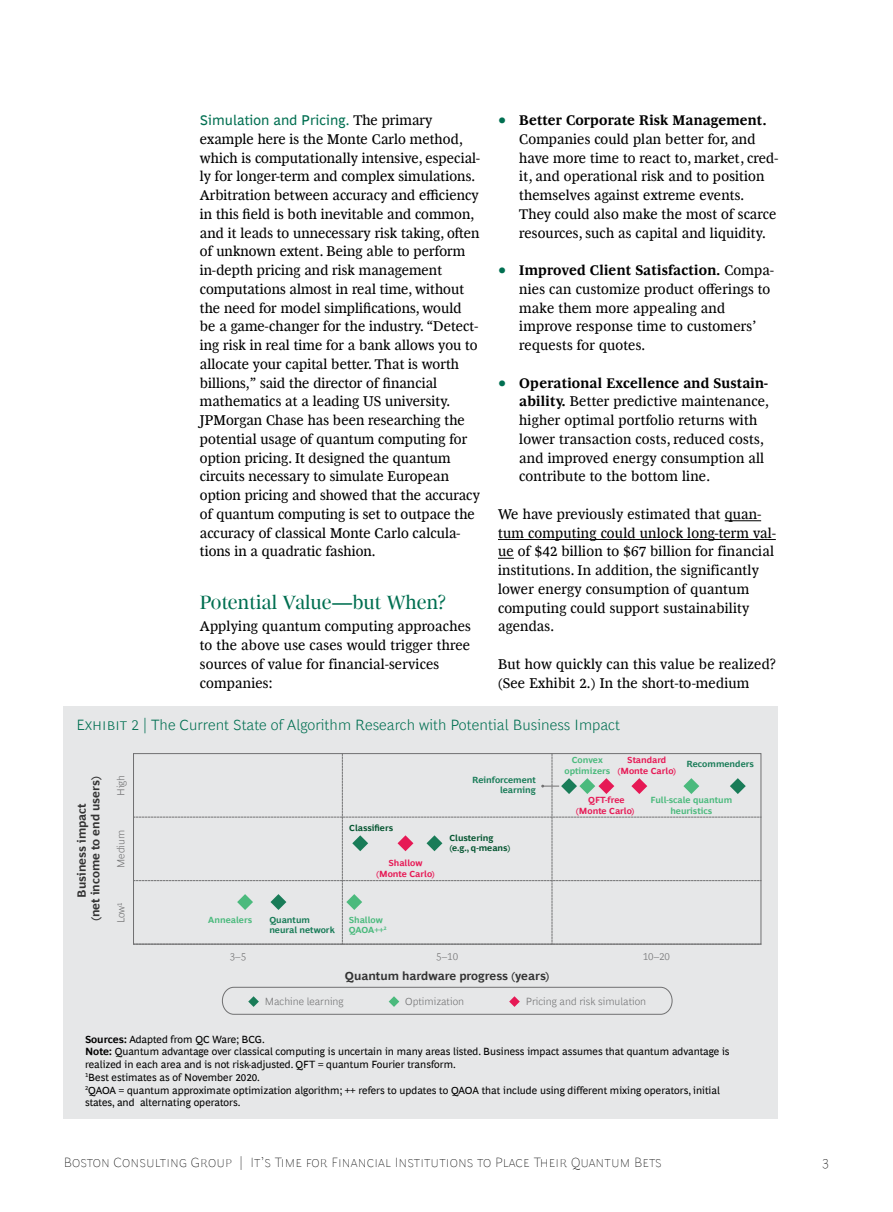
<style>
.page{position:relative;width:893px;height:1212px;background:#fff}
.page>*{position:absolute;margin:0;border:0;box-sizing:border-box;transform-origin:0 0}
.t1{font:19.5px "Henderson BCG Serif Head";letter-spacing:.005em;color:#006f51}
.t2{font:300 15px "Henderson BCG Sans";letter-spacing:.005em;color:#006f51}
.t3{font:14.25px/18.8px "Henderson BCG Serif";letter-spacing:.005em;color:#000}
.t4{font:14.25px "Henderson BCG Sans";letter-spacing:.005em;color:#006f51}
.t5{font:100 13.5px "Henderson BCG Sans";letter-spacing:.01em;color:#000}
.t6{font:700 12px/13.5px "Henderson BCG Sans";color:#333;text-align:center}
.t7{font:10.5px/12.8px "Henderson BCG Sans";color:#000}
.t8{font:300 10.5px "Henderson BCG Sans";color:#707071}
.t9{font:700 9px/10.5px "Henderson BCG Sans";color:#4bba7d;text-align:center}
.t10{font:700 9px/10.5px "Henderson BCG Sans";color:#e61955;text-align:center}
.t11{font:700 9px/10.5px "Henderson BCG Sans";color:#197c58;text-align:right}
.t12{font:700 9px/10.5px "Henderson BCG Sans";color:#03542f}
.s1{font-family:"Henderson BCG Serif";color:#000}
.s2{font-size:18px;color:#006f51}
.s3{font-weight:700}
</style>
<div class="page">
<hr style="left:725px;top:520px;width:36px;height:1px;background:#000">
<hr style="left:498px;top:539px;width:278px;height:1px;background:#000">
<svg style="left:498px;top:558px;width:16px;height:1px"></svg>
<div style="left:64px;top:706px;width:714px;height:413px;background:#e6e7e8"></div>
<svg style="left:134px;top:754px;width:627px;height:191px"></svg>
<svg style="left:222px;top:987px;width:450px;height:28px"></svg>
<p class="t4" style="left:200px;top:110px;width:234px">Simulation and Pricing. <span class="s1">The primary</span></p>
<p class="t3" style="left:200px;top:128px;width:282px">example here is the Monte Carlo method, which is computationally intensive, especial&shy;ly for longer-term and complex simulations.<br>Arbitration between accuracy and efficiency in this field is both inevitable and common, and it leads to unnecessary risk taking, often of unknown extent. Being able to perform in-depth pricing and risk management computations almost in real time, without the need for model simplifications, would be a game-changer for the industry. “Detect&shy;ing risk in real time for a bank allows you to allocate your capital better. That is worth billions,” said the director of financial mathematics at a leading US university.<br>JPMorgan Chase has been researching the potential usage of quantum computing for option pricing. It designed the quantum circuits necessary to simulate European option pricing and showed that the accuracy of quantum computing is set to outpace the accuracy of classical Monte Carlo calcula&shy;tions in a quadratic fashion.</p>
<h1 class="t1" style="left:200px;top:587px;width:248px">Potential Value—but When?</h1>
<p class="t3" style="left:200px;top:616px;width:272px">Applying quantum computing approaches to the above use cases would trigger three sources of value for financial-services companies:</p>
<p class="t3" style="left:519px;top:110px;width:260px;text-indent:-21px"><span class="s2">•</span> <span class="s3">Better Corporate Risk Management.<br></span>Companies could plan better for, and have more time to react to, market, cred&shy;it, and operational risk and to position themselves against extreme events.<br>They could also make the most of scarce resources, such as capital and liquidity.</p>
<p class="t3" style="left:519px;top:260px;width:256px;text-indent:-21px"><span class="s2">•</span> <span class="s3">Improved Client Satisfaction.</span> Compa&shy;nies can customize product offerings to make them more appealing and improve response time to customers’ requests for quotes.</p>
<p class="t3" style="left:519px;top:372px;width:251px;text-indent:-21px"><span class="s2">•</span> <span class="s3">Operational Excellence and Sustain&shy;ability.</span> Better predictive maintenance, higher optimal portfolio returns with lower transaction costs, reduced costs, and improved energy consumption all contribute to the bottom line.</p>
<p class="t3" style="left:498px;top:503px;width:279px">We have previously estimated that quan&shy;tum computing could unlock long-term val&shy;ue of $42 billion to $67 billion for financial institutions. In addition, the significantly lower energy consumption of quantum computing could support sustainability agendas.</p>
<p class="t3" style="left:498px;top:653px;width:279px">But how quickly can this value be realized? (See Exhibit 2.) In the short-to-medium</p>
<p class="t2" style="left:77px;top:714px;width:545px">Exhibit 2 | The Current State of Algorithm Research with Potential Business Impact</p>
<p class="t6" style="left:74px;top:921px;width:147px;rotate:-90deg">Business impact<br>(net income to end users)</p>
<p class="t8" style="left:113px;top:796px;width:23px;rotate:-90deg">High</p>
<p class="t8" style="left:113px;top:868px;width:39px;rotate:-90deg">Medium</p>
<p class="t8" style="left:113px;top:923px;width:19px;rotate:-90deg">Low</p>
<p class="t9" style="left:208px;top:914px;width:45px">Annealers</p>
<p class="t12" style="left:349px;top:822px;width:45px">Classifiers</p>
<p class="t10" style="left:376px;top:857px;width:60px">Shallow (Monte Carlo)</p>
<p class="t11" style="left:269px;top:914px;width:67px;text-align:left">Quantum neural network</p>
<p class="t9" style="left:349px;top:914px;width:39px;text-align:left">Shallow<br>QAOA++<sup>2</sup></p>
<p class="t11" style="left:472px;top:774px;width:65px">Reinforcement learning</p>
<p class="t12" style="left:449px;top:831px;width:62px">Clustering (e.g., q-means)</p>
<p class="t8" style="left:230px;top:948px;width:18px">3–5</p>
<p class="t8" style="left:436px;top:948px;width:23px">5–10</p>
<p class="t6" style="left:345px;top:968px;width:206px">Quantum hardware progress (years)</p>
<p class="t10" style="left:617px;top:754px;width:60px">Standard (Monte Carlo)</p>
<p class="t9" style="left:564px;top:754px;width:47px">Convex optimizers</p>
<p class="t11" style="left:687px;top:758px;width:69px">Recommenders</p>
<p class="t10" style="left:576px;top:794px;width:60px">QFT-free (Monte Carlo)</p>
<p class="t9" style="left:651px;top:794px;width:83px">Full-scale quantum heuristics</p>
<p class="t8" style="left:643px;top:948px;width:29px">10–20</p>
<p class="t8" style="left:265px;top:994px;width:80px">Machine learning</p>
<p class="t8" style="left:405px;top:994px;width:60px">Optimization</p>
<p class="t8" style="left:526px;top:994px;width:122px">Pricing and risk simulation</p>
<p class="t7" style="left:85px;top:1032px;width:646px"><span class="s3">Sources:</span> Adapted from QC Ware; BCG.<br><span class="s3">Note:</span> Quantum advantage over classical computing is uncertain in many areas listed. Business impact assumes that quantum advantage is realized in each area and is not risk-adjusted. QFT = quantum Fourier transform.<br><sup>1</sup>Best estimates as of November 2020.<br><sup>2</sup>QAOA = quantum approximate optimization algorithm; ++ refers to updates to QAOA that include using different mixing operators, initial states, and alternating operators.</p>
<p class="t5" style="left:64px;top:1152px;width:600px">Boston Consulting Group | It’s Time for Financial Institutions to Place Their Quantum Bets</p>
<p class="t5" style="left:822px;top:1152px;width:9px">3</p>
</div>
